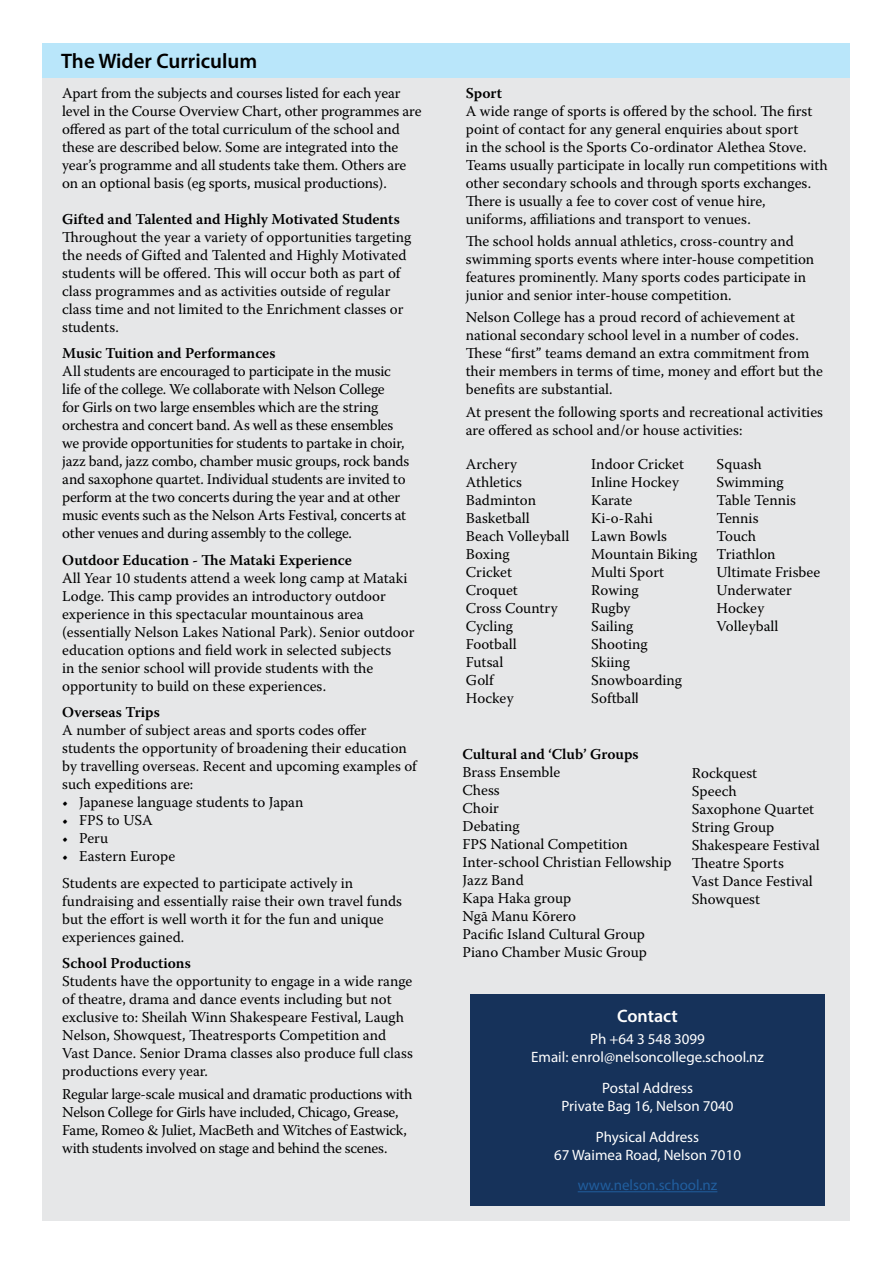
<style>
.page{position:relative;width:893px;height:1263px;background:#fff}
.page>*{position:absolute;margin:0;border:0;box-sizing:border-box;transform-origin:0 0}
.t1{font:600 21px "Myriad Pro";color:#000}
.t2{font:600 18px "Myriad Pro";color:#fff}
.t3{font:15px/18px "Warnock Pro";color:#000}
.t4{font:15px/18px "Warnock Pro";letter-spacing:-.02em;color:#000}
.t5{font:600 15px "Warnock Pro";color:#000}
.t6{font:15px/18px "Myriad Pro";color:#fff;text-align:center}
.t7{font:15px "Myriad Pro";color:#215e9e}
.s1{font-family:"Myriad Pro"}
</style>
<div class="page">
<div style="left:42px;top:72px;width:808px;height:1148px;background:#e6e7e8"></div>
<div style="left:42px;top:43px;width:808px;height:34px;background:#b9e6fa"></div>
<div style="left:470px;top:994px;width:355px;height:211px;background:#16325a"></div>
<hr style="left:578px;top:1191px;width:139px;height:1px;background:#215e9e">
<h1 class="t1" style="left:61px;top:48px;width:198px">The Wider Curriculum</h1>
<p class="t3" style="left:62px;top:84px;width:361px">Apart from the subjects and courses listed for each year level in the Course Overview Chart, other programmes are offered as part of the total curriculum of the school and these are described below. Some are integrated into the year’s programme and all students take them. Others are on an optional basis (eg sports, musical productions).</p>
<p class="t5" style="left:62px;top:210px;width:339px">Gifted and Talented and Highly Motivated Students</p>
<p class="t3" style="left:62px;top:228px;width:351px">Throughout the year a variety of opportunities targeting the needs of Gifted and Talented and Highly Motivated students will be offered. This will occur both as part of class programmes and as activities outside of regular class time and not limited to the Enrichment classes or students.</p>
<p class="t5" style="left:62px;top:344px;width:215px">Music Tuition and Performances</p>
<p class="t4" style="left:62px;top:362px;width:349px">All students are encouraged to participate in the music life of the college. We collaborate with Nelson College<br>for Girls on two large ensembles which are the string orchestra and concert band. As well as these ensembles we provide opportunities for students to partake in choir, jazz band, jazz combo, chamber music groups, rock bands and saxophone quartet. Individual students are invited to perform at the two concerts during the year and at other music events such as the Nelson Arts Festival, concerts at other venues and during assembly to the college.</p>
<p class="t5" style="left:62px;top:551px;width:291px">Outdoor Education - The Mataki Experience</p>
<p class="t3" style="left:62px;top:569px;width:354px">All Year 10 students attend a week long camp at Mataki Lodge. This camp provides an introductory outdoor experience in this spectacular mountainous area (essentially Nelson Lakes National Park). Senior outdoor education options and field work in selected subjects<br>in the senior school will provide students with the opportunity to build on these experiences.</p>
<p class="t5" style="left:62px;top:703px;width:99px">Overseas Trips</p>
<p class="t3" style="left:62px;top:721px;width:356px">A number of subject areas and sports codes offer students the opportunity of broadening their education by travelling overseas. Recent and upcoming examples of such expeditions are:</p>
<p class="t3" style="left:62px;top:793px;width:243px">• Japanese language students to Japan</p>
<p class="t3" style="left:62px;top:811px;width:92px">• FPS to USA</p>
<p class="t3" style="left:62px;top:829px;width:48px">• Peru</p>
<p class="t3" style="left:62px;top:843px;width:292px;line-height:26.5px">• Eastern Europe<br>Students are expected to participate actively in</p>
<p class="t3" style="left:62px;top:892px;width:341px">fundraising and essentially raise their own travel funds but the effort is well worth it for the fun and unique experiences gained.</p>
<p class="t5" style="left:62px;top:954px;width:130px">School Productions</p>
<p class="t3" style="left:62px;top:972px;width:352px">Students have the opportunity to engage in a wide range of theatre, drama and dance events including but not exclusive to: Sheilah Winn Shakespeare Festival, Laugh Nelson, Showquest, Theatresports Competition and Vast Dance. Senior Drama classes also produce full class productions every year.</p>
<p class="t4" style="left:62px;top:1084px;width:352px">Regular large-scale musical and dramatic productions with Nelson College for Girls have included, Chicago, Grease, Fame, Romeo &amp; Juliet, MacBeth and Witches of Eastwick, with students involved on stage and behind the scenes.</p>
<p class="t5" style="left:466px;top:84px;width:38px">Sport</p>
<p class="t3" style="left:466px;top:102px;width:363px">A wide range of sports is offered by the school. The first point of contact for any general enquiries about sport<br>in the school is the Sports Co-ordinator Alethea Stove.<br>Teams usually participate in locally run competitions with other secondary schools and through sports exchanges.<br>There is usually a fee to cover cost of venue hire, uniforms, affiliations and transport to venues.</p>
<p class="t3" style="left:466px;top:232px;width:350px">The school holds annual athletics, cross-country and swimming sports events where inter-house competition features prominently. Many sports codes participate in junior and senior inter-house competition.</p>
<p class="t3" style="left:466px;top:308px;width:359px">Nelson College has a proud record of achievement at national secondary school level in a number of codes.<br>These “first” teams demand an extra commitment from their members in terms of time, money and effort but the benefits are substantial.</p>
<p class="t3" style="left:466px;top:402px;width:359px">At present the following sports and recreational activities are offered as school and/or house activities:</p>
<p class="t3" style="left:466px;top:455px;width:105px">Archery<br>Athletics<br>Badminton<br>Basketball<br>Beach Volleyball<br>Boxing<br>Cricket<br>Croquet<br>Cross Country<br>Cycling<br>Football<br>Futsal<br>Golf<br>Hockey</p>
<p class="t3" style="left:591px;top:455px;width:108px">Indoor Cricket<br>Inline Hockey<br>Karate<br>Ki-o-Rahi<br>Lawn Bowls<br>Mountain Biking<br>Multi Sport<br>Rowing<br>Rugby<br>Sailing<br>Shooting<br>Skiing<br>Snowboarding<br>Softbal<span class="s1">l</span></p>
<p class="t3" style="left:717px;top:455px;width:105px">Squash<br>Swimming<br>Table Tennis<br>Tennis<br>Touch<br>Triathlon<br>Ultimate Frisbee<br>Underwater<br>Hockey<br>Volleyball</p>
<p class="t5" style="left:462px;top:745px;width:178px">Cultural and ‘Club’ Groups</p>
<p class="t3" style="left:462px;top:763px;width:211px">Brass Ensemble<br>Chess<br>Choir<br>Debating<br>FPS National Competition<br>Inter-school Christian Fellowship<br>Jazz Band<br>Kapa Haka group<br>Ngā Manu Kōrero<br>Pacific Island Cultural Group<br>Piano Chamber Music Group</p>
<p class="t3" style="left:692px;top:763px;width:130px">Rockquest<br>Speech<br>Saxophone Quartet<br>String Group<br>Shakespeare Festival<br>Theatre Sports<br>Vast Dance Festival<br>Showquest</p>
<p class="t2" style="left:617px;top:1004px;width:62px">Contact</p>
<p class="t6" style="left:531px;top:1030px;width:234px">Ph +64 3 548 3099<br>Email: enrol@nelsoncollege.school.nz</p>
<p class="t6" style="left:561px;top:1078px;width:174px">Postal Address<br>Private Bag 16, Nelson 7040</p>
<p class="t6" style="left:554px;top:1127px;width:188px">Physical Address<br>67 Waimea Road, Nelson 7010</p>
<p class="t7" style="left:578px;top:1176px;width:141px">www.nelson.school.nz</p>
</div>
